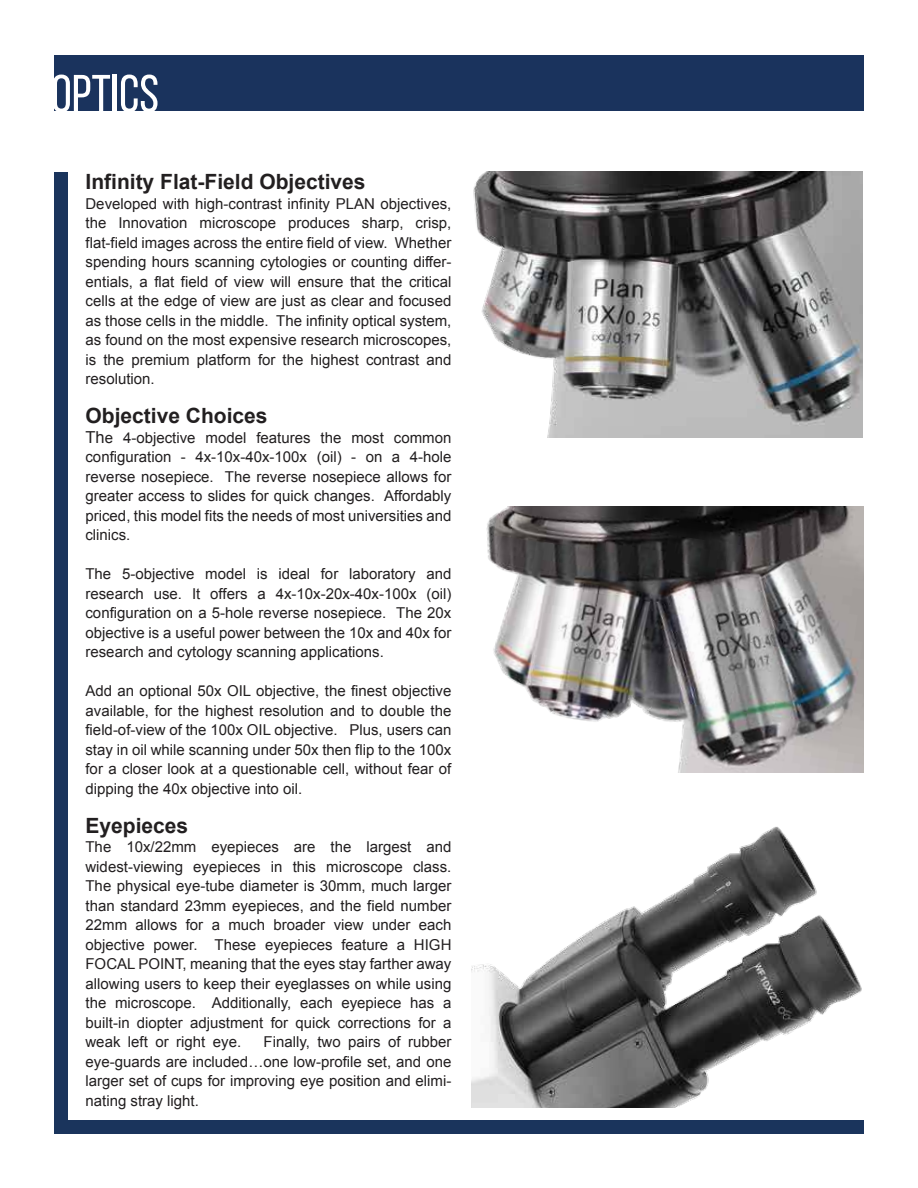
<style>
.page{position:relative;width:918px;height:1188px;background:#fff}
.page>*{position:absolute;margin:0;border:0;box-sizing:border-box;transform-origin:0 0}
.t1{font:52.95px "Bebas Neue";color:#fff}
.t2{font:700 21px "Arial";color:#221f20}
.t3{font:15px/19.5px "Arial";color:#221f20;text-align:justify}
.s1{font-size:16.5px}
</style>
<div class="page">
<div style="left:54px;top:56px;width:810px;height:55px;background:#1a335d"></div>
<div style="left:54px;top:173px;width:14px;height:961px;background:#1a345c"></div>
<div style="left:64px;top:1120px;width:800px;height:14px;background:#1a345c"></div>
<img style="left:471px;top:826px;width:391px;height:281px">
<img style="left:473px;top:171px;width:390px;height:267px">
<img style="left:486px;top:506px;width:378px;height:267px">
<h1 class="t1" style="left:51px;top:63px;width:109px">OPTICS</h1>
<h2 class="t2" style="left:86px;top:174px;width:282px">Infinity Flat-Field Objectives</h2>
<p class="t3" style="left:86px;top:195px;width:368px">Developed with high-contrast infinity PLAN objectives, the Innovation microscope produces sharp, crisp, flat-field images across the entire field of view. Whether spending hours scanning cytologies or counting differ&shy;entials, a flat field of view will ensure that the critical cells at the edge of view are just as clear and focused as those cells in the middle. The infinity optical system, as found on the most expensive research microscopes, is the premium platform for the highest contrast and resolution.</p>
<h2 class="t2" style="left:86px;top:408px;width:184px">Objective Choices</h2>
<p class="t3" style="left:85px;top:429px;width:367px"><span class="s1">Th</span>e 4-objective model features the most common configuration - 4x-10x-40x-100x (oil) - on a 4-hole reverse nosepiece. The reverse nosepiece allows for greater access to slides for quick changes. Affordably priced, this model fits the needs of most universities and clinics.</p>
<p class="t3" style="left:85px;top:566px;width:367px">The 5-objective model is ideal for laboratory and research use. It offers a 4x-10x-20x-40x-100x (oil) configuration on a 5-hole reverse nosepiece. The 20x objective is a useful power between the 10x and 40x for research and cytology scanning applications.</p>
<p class="t3" style="left:85px;top:683px;width:367px">Add an optional 50x OIL objective, the finest objective available, for the highest resolution and to double the field-of-view of the 100x OIL objective. Plus, users can stay in oil while scanning under 50x then flip to the 100x for a closer look at a questionable cell, without fear of dipping the 40x objective into oil.</p>
<h2 class="t2" style="left:86px;top:818px;width:104px">Eyepieces</h2>
<p class="t3" style="left:86px;top:839px;width:368px">The 10x/22mm eyepieces are the largest and widest-viewing eyepieces in this microscope class.<br>The physical eye-tube diameter is 30mm, much larger than standard 23mm eyepieces, and the field number 22mm allows for a much broader view under each objective power. These eyepieces feature a HIGH FOCAL POINT, meaning that the eyes stay farther away allowing users to keep their eyeglasses on while using the microscope. Additionally, each eyepiece has a built-in diopter adjustment for quick corrections for a weak left or right eye.</p>
<p class="t3" style="left:86px;top:1034px;width:367px;text-indent:178px">Finally, two pairs of rubber eye-guards are included…one low-profile set, and one larger set of cups for improving eye position and elimi&shy;nating stray light.</p>
</div>
